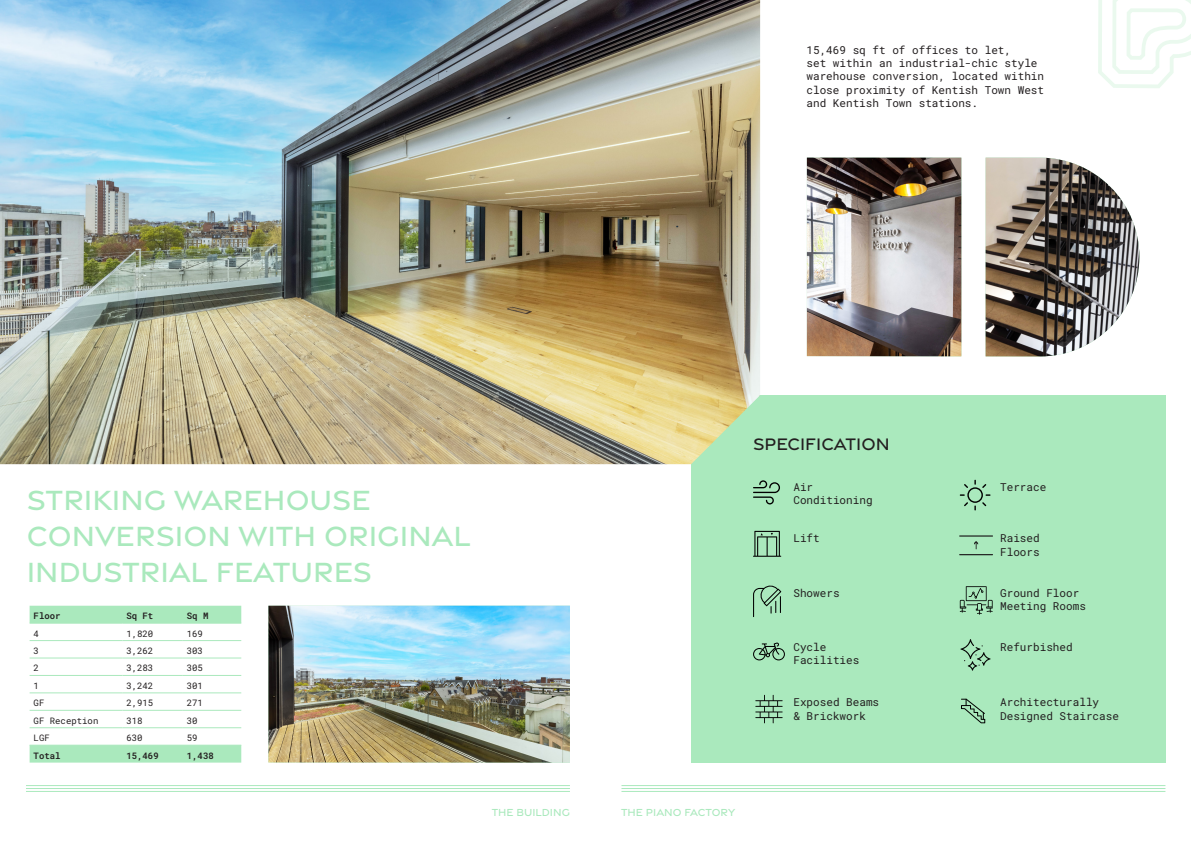
<style>
.page{position:relative;width:1191px;height:842px;background:#fff}
.page>*{position:absolute;margin:0;border:0;box-sizing:border-box;transform-origin:0 0}
.t1{font:500 30px/36px "Gravesend Sans";color:#aae9bd}
.t2{font:500 18px "Gravesend Sans";color:#231f20}
.t3{font:11px/13.2px "Roboto Mono";color:#231f20}
.t4{font:500 11px "Gravesend Sans";color:#aae9bd}
.t5{font:9px "Roboto Mono";color:#231f20}
.t6{font:600 9px "Roboto Mono";color:#231f20}
</style>
<div class="page">
<svg style="left:1098px;top:0;width:93px;height:88px"></svg>
<hr style="left:26px;top:791px;width:544px;height:1px;background:#aae9bd">
<hr style="left:621px;top:791px;width:544px;height:1px;background:#aae9bd">
<hr style="left:26px;top:788px;width:544px;height:1px;background:#aae9bd">
<hr style="left:621px;top:788px;width:544px;height:1px;background:#aae9bd">
<hr style="left:26px;top:785px;width:544px;height:1px;background:#aae9bd">
<hr style="left:621px;top:785px;width:544px;height:1px;background:#aae9bd">
<div style="left:691px;top:395px;width:474px;height:368px;background:#aae9bd"></div>
<img style="left:0;top:0;width:760px;height:464px">
<img style="left:985px;top:158px;width:154px;height:198px">
<img style="left:807px;top:158px;width:154px;height:198px">
<img style="left:268px;top:606px;width:302px;height:157px">
<svg style="left:753px;top:480px;width:27px;height:24px"></svg>
<svg style="left:959px;top:480px;width:31px;height:30px"></svg>
<hr style="left:959px;top:535px;width:34px;height:2px;background:#1c1c1c">
<hr style="left:959px;top:554px;width:34px;height:1px;background:#1c1c1c">
<svg style="left:974px;top:541px;width:4px;height:8px"></svg>
<svg style="left:753px;top:531px;width:28px;height:26px"></svg>
<svg style="left:753px;top:585px;width:28px;height:32px"></svg>
<svg style="left:753px;top:642px;width:32px;height:18px"></svg>
<svg style="left:959px;top:586px;width:33px;height:29px"></svg>
<svg style="left:960px;top:639px;width:30px;height:32px"></svg>
<svg style="left:755px;top:695px;width:27px;height:28px"></svg>
<svg style="left:961px;top:699px;width:24px;height:24px"></svg>
<svg style="left:30px;top:606px;width:211px;height:157px"></svg>
<hr style="left:30px;top:623px;width:92px;height:1px;background:#aae9bd">
<hr style="left:122px;top:623px;width:61px;height:1px;background:#aae9bd">
<hr style="left:183px;top:623px;width:58px;height:1px;background:#aae9bd">
<hr style="left:30px;top:640px;width:92px;height:1px;background:#aae9bd">
<hr style="left:122px;top:640px;width:61px;height:1px;background:#aae9bd">
<hr style="left:183px;top:640px;width:58px;height:1px;background:#aae9bd">
<hr style="left:30px;top:657px;width:92px;height:1px;background:#aae9bd">
<hr style="left:122px;top:657px;width:61px;height:1px;background:#aae9bd">
<hr style="left:183px;top:657px;width:58px;height:1px;background:#aae9bd">
<hr style="left:30px;top:675px;width:92px;height:1px;background:#aae9bd">
<hr style="left:122px;top:675px;width:61px;height:1px;background:#aae9bd">
<hr style="left:183px;top:675px;width:58px;height:1px;background:#aae9bd">
<hr style="left:30px;top:692px;width:92px;height:1px;background:#aae9bd">
<hr style="left:122px;top:692px;width:61px;height:1px;background:#aae9bd">
<hr style="left:183px;top:692px;width:58px;height:1px;background:#aae9bd">
<hr style="left:30px;top:710px;width:92px;height:1px;background:#aae9bd">
<hr style="left:122px;top:710px;width:61px;height:1px;background:#aae9bd">
<hr style="left:183px;top:710px;width:58px;height:1px;background:#aae9bd">
<hr style="left:30px;top:727px;width:92px;height:1px;background:#aae9bd">
<hr style="left:122px;top:727px;width:61px;height:1px;background:#aae9bd">
<hr style="left:183px;top:727px;width:58px;height:1px;background:#aae9bd">
<hr style="left:30px;top:745px;width:92px;height:1px;background:#aae9bd">
<hr style="left:122px;top:745px;width:61px;height:1px;background:#aae9bd">
<hr style="left:183px;top:745px;width:58px;height:1px;background:#aae9bd">
<p class="t3" style="left:806px;top:43px;width:239px">15,469 sq ft of offices to let,<br>set within an industrial-chic style warehouse conversion, located within close proximity of Kentish Town West and Kentish Town stations.</p>
<p class="t1" style="left:27px;top:481px;width:445px">STRIKING WAREHOUSE<br>CONVERSION WITH ORIGINAL<br>INDUSTRIAL FEATURES</p>
<p class="t6" style="left:34px;top:610px;width:29px">Floor</p>
<p class="t6" style="left:126px;top:610px;width:29px">Sq Ft</p>
<p class="t6" style="left:187px;top:610px;width:23px">Sq M</p>
<p class="t5" style="left:34px;top:627px;width:7px">4</p>
<p class="t5" style="left:126px;top:627px;width:29px">1,820</p>
<p class="t5" style="left:187px;top:627px;width:18px">169</p>
<p class="t5" style="left:34px;top:645px;width:7px">3</p>
<p class="t5" style="left:126px;top:645px;width:29px">3,262</p>
<p class="t5" style="left:187px;top:645px;width:18px">303</p>
<p class="t5" style="left:34px;top:662px;width:7px">2</p>
<p class="t5" style="left:126px;top:662px;width:29px">3,283</p>
<p class="t5" style="left:187px;top:662px;width:18px">305</p>
<p class="t5" style="left:34px;top:679px;width:7px">1</p>
<p class="t5" style="left:126px;top:679px;width:29px">3,242</p>
<p class="t5" style="left:187px;top:679px;width:18px">301</p>
<p class="t5" style="left:34px;top:697px;width:12px">GF</p>
<p class="t5" style="left:126px;top:697px;width:29px">2,915</p>
<p class="t5" style="left:187px;top:697px;width:18px">271</p>
<p class="t5" style="left:34px;top:714px;width:66px">GF Reception</p>
<p class="t5" style="left:126px;top:714px;width:18px">318</p>
<p class="t5" style="left:187px;top:714px;width:12px">30</p>
<p class="t5" style="left:34px;top:732px;width:18px">LGF</p>
<p class="t5" style="left:126px;top:732px;width:18px">630</p>
<p class="t5" style="left:187px;top:732px;width:12px">59</p>
<p class="t6" style="left:34px;top:749px;width:29px">Total</p>
<p class="t6" style="left:126px;top:749px;width:34px">15,469</p>
<p class="t6" style="left:187px;top:749px;width:29px">1,438</p>
<p class="t2" style="left:753px;top:433px;width:138px">SPECIFICATION</p>
<p class="t3" style="left:793px;top:480px;width:81px">Air<br>Conditioning</p>
<p class="t3" style="left:1000px;top:480px;width:48px">Terrace</p>
<p class="t3" style="left:793px;top:531px;width:28px">Lift</p>
<p class="t3" style="left:1000px;top:531px;width:41px">Raised<br>Floors</p>
<p class="t3" style="left:793px;top:586px;width:48px">Showers</p>
<p class="t3" style="left:1000px;top:586px;width:87px">Ground Floor<br>Meeting Rooms</p>
<p class="t3" style="left:793px;top:640px;width:67px">Cycle<br>Facilities</p>
<p class="t3" style="left:793px;top:695px;width:87px">Exposed Beams</p>
<p class="t3" style="left:793px;top:709px;width:74px">&amp; Brickwork</p>
<p class="t3" style="left:1000px;top:640px;width:74px">Refurbished</p>
<p class="t3" style="left:1000px;top:695px;width:120px">Architecturally<br>Designed Staircase</p>
<p class="t4" style="left:491px;top:806px;width:80px">THE BUILDING</p>
<p class="t4" style="left:621px;top:806px;width:116px">THE PIANO FACTORY</p>
</div>
